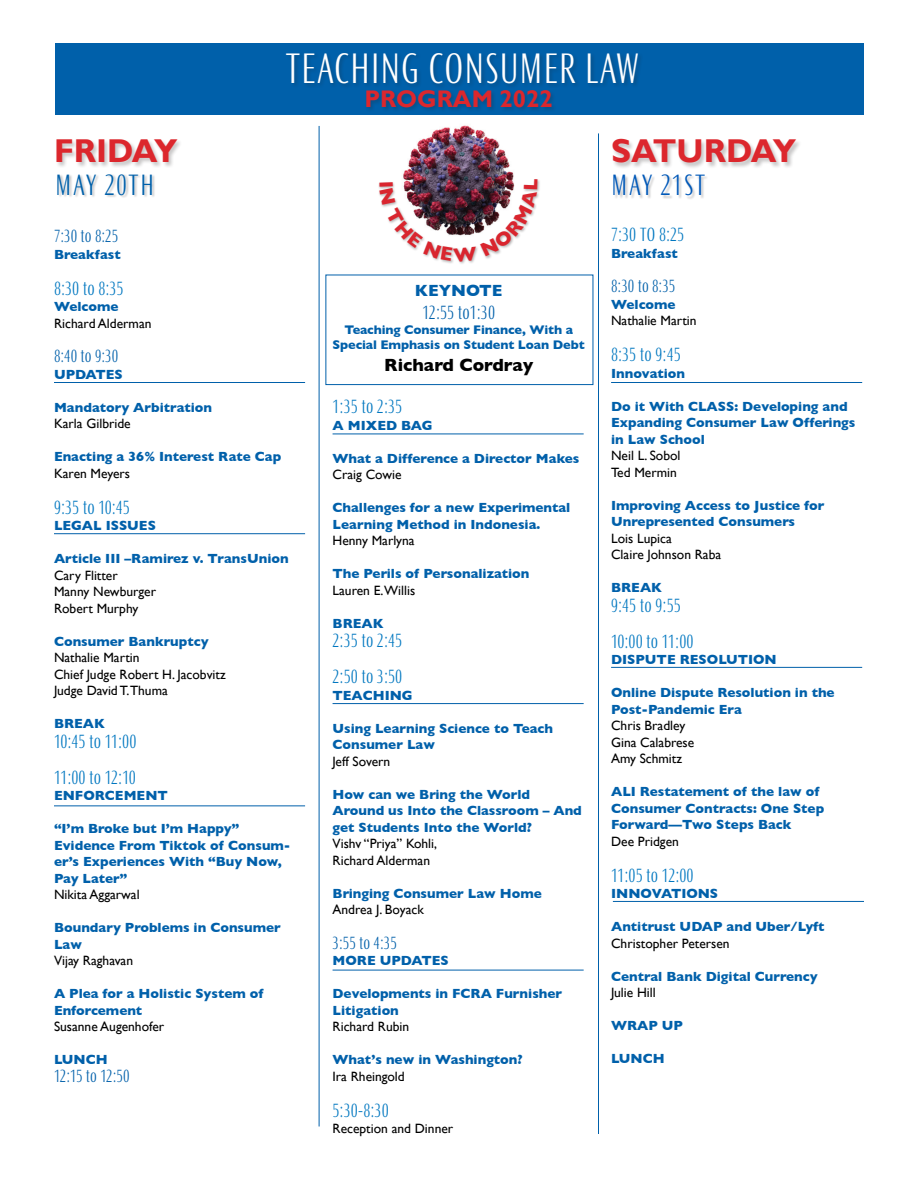
<style>
.page{position:relative;width:918px;height:1188px;background:#fff}
.page>*{position:absolute;margin:0;border:0;box-sizing:border-box;transform-origin:0 0}
.t1{font:300 condensed 43.5px "Ocean Sans";color:#fff}
.heading_3{font:700 33px "Gill Sans";color:#dc272d}
.t2{font:300 condensed 30px "Ocean Sans";letter-spacing:.04em;color:#0060aa}
.t3{font:300 condensed 30px "Ocean Sans";letter-spacing:.04em;color:#0058b8}
.t4{font:700 24px "Gill Sans";color:#dc272d}
.t5{font:300 condensed 19.5px "Ocean Sans";color:#0077c0}
.t6{font:300 condensed 19.5px "Ocean Sans";color:#0060aa}
.t7{font:300 condensed 18px "Ocean Sans";color:#0060aa}
.t8{font:700 18px "Gill Sans";color:#000}
.t9{font:700 16.5px "Gill Sans";color:#0060aa}
.Normal__Web{font:700 13.5px/16.5px "Gill Sans";color:#0060aa}
.Normal__Web-2{font:13.5px "Gill Sans";color:#000}
.t10{font:700 12.75px/15px "Gill Sans";letter-spacing:-.01em;color:#0060aa;text-align:center}
.s1{font-weight:400;color:#000}
</style>
<div class="page">
<div style="left:56px;top:140px;width:128px;height:29px;background:#231f20;opacity:.25"></div>
<div style="left:58px;top:173px;width:98px;height:26px;background:#231f20;opacity:.25"></div>
<div style="left:612px;top:139px;width:191px;height:31px;background:#231f20;opacity:.25"></div>
<div style="left:614px;top:175px;width:95px;height:25px;background:#231f20;opacity:.25"></div>
<hr style="left:319px;top:126px;width:1px;height:1000px;background:#0060aa">
<hr style="left:598px;top:133px;width:1px;height:1001px;background:#0060aa">
<hr style="left:54px;top:382px;width:251px;height:1px;background:#0060aa">
<hr style="left:54px;top:533px;width:251px;height:1px;background:#0060aa">
<hr style="left:54px;top:806px;width:251px;height:1px;background:#0060aa">
<hr style="left:333px;top:434px;width:251px;height:1px;background:#0060aa">
<hr style="left:333px;top:703px;width:251px;height:1px;background:#0060aa">
<hr style="left:333px;top:970px;width:251px;height:1px;background:#0060aa">
<hr style="left:611px;top:382px;width:251px;height:1px;background:#0060aa">
<hr style="left:611px;top:667px;width:251px;height:1px;background:#0060aa">
<hr style="left:613px;top:901px;width:251px;height:1px;background:#0060aa">
<img style="left:403px;top:125px;width:111px;height:54px">
<div style="left:378px;top:179px;width:163px;height:86px;background:#231f20;opacity:.35"></div>
<div style="left:326px;top:275px;width:267px;height:110px;border:1px solid #0060aa"></div>
<div style="left:56px;top:43px;width:808px;height:72px;background:#0060aa"></div>
<div style="left:286px;top:52px;width:358px;height:60px;background:#231f20;opacity:.25"></div>
<svg style="left:379px;top:179px;width:159px;height:83px"></svg>
<p class="heading_3" style="left:54px;top:131px;width:125px">FRIDAY</p>
<p class="t2" style="left:55px;top:168px;width:101px">MAY 20TH</p>
<p class="t1" style="left:285px;top:44px;width:356px">TEACHING CONSUMER LAW</p>
<p class="t4" style="left:365px;top:84px;width:190px">PROGRAM 2022</p>
<p class="heading_3" style="left:611px;top:131px;width:187px">SATURDAY</p>
<p class="t3" style="left:611px;top:169px;width:96px">MAY 21ST</p>
<p class="t7" style="left:54px;top:227px;width:66px">7:30 to 8:25</p>
<p class="Normal__Web" style="left:54px;top:246px;width:68px">Breakfast</p>
<p class="t5" style="left:54px;top:278px;width:71px">8:30 to 8:35</p>
<p class="Normal__Web" style="left:54px;top:298px;width:66px">Welcome</p>
<p class="Normal__Web-2" style="left:54px;top:315px;width:99px">Richard Alderman</p>
<p class="t7" style="left:54px;top:347px;width:66px">8:40 to 9:30</p>
<p class="Normal__Web" style="left:54px;top:366px;width:70px">UPDATES</p>
<p class="Normal__Web" style="left:54px;top:399px;width:160px">Mandatory Arbitration</p>
<p class="Normal__Web-2" style="left:54px;top:416px;width:78px">Karla Gilbride</p>
<p class="Normal__Web" style="left:54px;top:448px;width:229px">Enacting a 36% Interest Rate Cap</p>
<p class="Normal__Web-2" style="left:54px;top:465px;width:78px">Karen Meyers</p>
<p class="t5" style="left:54px;top:497px;width:78px">9:35 to 10:45</p>
<p class="Normal__Web" style="left:54px;top:517px;width:103px">LEGAL ISSUES</p>
<p class="Normal__Web" style="left:54px;top:550px;width:236px">Article III –Ramirez v. TransUnion</p>
<p class="Normal__Web-2" style="left:54px;top:567px;width:65px">Cary Flitter</p>
<p class="Normal__Web-2" style="left:54px;top:584px;width:104px">Manny Newburger</p>
<p class="Normal__Web-2" style="left:54px;top:600px;width:86px">Robert Murphy</p>
<p class="Normal__Web" style="left:54px;top:633px;width:156px">Consumer Bankruptcy</p>
<p class="Normal__Web-2" style="left:54px;top:650px;width:87px">Nathalie Martin</p>
<p class="Normal__Web-2" style="left:54px;top:666px;width:173px">Chief Judge Robert H. Jacobvitz</p>
<p class="Normal__Web-2" style="left:54px;top:683px;width:115px">Judge David T.Thuma</p>
<p class="Normal__Web" style="left:54px;top:715px;width:53px">BREAK</p>
<p class="t5" style="left:54px;top:731px;width:84px">10:45 to 11:00</p>
<p class="t5" style="left:54px;top:767px;width:83px">11:00 to 12:10</p>
<p class="Normal__Web" style="left:54px;top:787px;width:115px">ENFORCEMENT</p>
<p class="Normal__Web" style="left:54px;top:820px;width:187px">“I’m Broke but I’m Happy”</p>
<p class="Normal__Web" style="left:54px;top:837px;width:238px">Evidence From Tiktok of Consum&shy;er’s Experiences With “Buy Now,<br>Pay Later”</p>
<p class="Normal__Web-2" style="left:54px;top:887px;width:87px">Nikita Aggarwal</p>
<p class="Normal__Web" style="left:54px;top:919px;width:228px">Boundary Problems in Consumer<br>Law</p>
<p class="Normal__Web-2" style="left:54px;top:953px;width:81px">Vijay Raghavan</p>
<p class="Normal__Web" style="left:54px;top:985px;width:211px">A Plea for a Holistic System of</p>
<p class="Normal__Web" style="left:54px;top:1002px;width:90px">Enforcement</p>
<p class="Normal__Web-2" style="left:54px;top:1019px;width:112px">Susanne Augenhofer</p>
<p class="Normal__Web" style="left:54px;top:1051px;width:55px">LUNCH</p>
<p class="t7" style="left:54px;top:1067px;width:77px">12:15 to 12:50</p>
<p class="t9" style="left:415px;top:281px;width:89px">KEYNOTE</p>
<p class="t6" style="left:422px;top:302px;width:74px">12:55 to1:30</p>
<p class="t10" style="left:333px;top:322px;width:254px">Teaching Consumer Finance, With a<br>Special Emphasis on Student Loan Debt</p>
<p class="t8" style="left:384px;top:355px;width:150px">Richard Cordray</p>
<p class="t5" style="left:333px;top:396px;width:71px">1:35 to 2:35</p>
<p class="Normal__Web" style="left:333px;top:417px;width:102px">A MIXED BAG</p>
<p class="Normal__Web" style="left:333px;top:450px;width:248px">What a Difference a Director Makes</p>
<p class="Normal__Web-2" style="left:333px;top:467px;width:71px">Craig Cowie</p>
<p class="Normal__Web" style="left:333px;top:499px;width:239px">Challenges for a new Experimental<br>Learning Method in Indonesia.</p>
<p class="Normal__Web-2" style="left:333px;top:533px;width:84px">Henny Marlyna</p>
<p class="Normal__Web" style="left:333px;top:565px;width:198px">The Perils of Personalization</p>
<p class="Normal__Web-2" style="left:333px;top:582px;width:84px">Lauren E.Willis</p>
<p class="Normal__Web" style="left:333px;top:615px;width:53px">BREAK</p>
<p class="t5" style="left:333px;top:630px;width:71px">2:35 to 2:45</p>
<p class="t5" style="left:333px;top:666px;width:71px">2:50 to 3:50</p>
<p class="Normal__Web" style="left:333px;top:687px;width:82px">TEACHING</p>
<p class="Normal__Web" style="left:333px;top:720px;width:222px">Using Learning Science to Teach<br>Consumer Law</p>
<p class="Normal__Web-2" style="left:333px;top:753px;width:59px">Jeff Sovern</p>
<p class="Normal__Web" style="left:333px;top:786px;width:251px">How can we Bring the World<br>Around us Into the Classroom – And get Students Into the World?</p>
<p class="Normal__Web-2" style="left:333px;top:836px;width:106px">Vishv “Priya” Kohli,</p>
<p class="Normal__Web-2" style="left:333px;top:852px;width:99px">Richard Alderman</p>
<p class="Normal__Web" style="left:333px;top:885px;width:211px">Bringing Consumer Law Home<br><span class="s1">Andrea J. Boyack</span></p>
<p class="t7" style="left:333px;top:933px;width:66px">3:55 to 4:35</p>
<p class="Normal__Web" style="left:333px;top:952px;width:118px">MORE UPDATES</p>
<p class="Normal__Web" style="left:333px;top:985px;width:231px">Developments in FCRA Furnisher<br>Litigation</p>
<p class="Normal__Web-2" style="left:333px;top:1019px;width:78px">Richard Rubin</p>
<p class="Normal__Web" style="left:333px;top:1051px;width:192px">What’s new in Washington?</p>
<p class="Normal__Web-2" style="left:333px;top:1068px;width:74px">Ira Rheingold</p>
<p class="t5" style="left:333px;top:1100px;width:58px">5:30-8:30</p>
<p class="Normal__Web-2" style="left:333px;top:1121px;width:122px">Reception and Dinner</p>
<p class="t5" style="left:611px;top:224px;width:75px">7:30 TO 8:25</p>
<p class="Normal__Web" style="left:611px;top:245px;width:68px">Breakfast</p>
<p class="t7" style="left:611px;top:277px;width:66px">8:30 to 8:35</p>
<p class="Normal__Web" style="left:611px;top:296px;width:66px">Welcome</p>
<p class="Normal__Web-2" style="left:611px;top:313px;width:87px">Nathalie Martin</p>
<p class="t5" style="left:611px;top:344px;width:71px">8:35 to 9:45</p>
<p class="Normal__Web" style="left:611px;top:365px;width:75px">Innovation</p>
<p class="Normal__Web" style="left:611px;top:398px;width:246px">Do it With CLASS: Developing and<br>Expanding Consumer Law Offerings in Law School</p>
<p class="Normal__Web-2" style="left:611px;top:448px;width:71px">Neil L. Sobol</p>
<p class="Normal__Web-2" style="left:611px;top:464px;width:67px">Ted Mermin</p>
<p class="Normal__Web" style="left:611px;top:497px;width:215px">Improving Access to Justice for</p>
<p class="Normal__Web" style="left:611px;top:513px;width:186px">Unrepresented Consumers</p>
<p class="Normal__Web-2" style="left:611px;top:530px;width:62px">Lois Lupica</p>
<p class="Normal__Web-2" style="left:611px;top:547px;width:112px">Claire Johnson Raba</p>
<p class="Normal__Web" style="left:611px;top:579px;width:53px">BREAK</p>
<p class="t5" style="left:611px;top:595px;width:71px">9:45 to 9:55</p>
<p class="t5" style="left:611px;top:631px;width:84px">10:00 to 11:00</p>
<p class="Normal__Web" style="left:611px;top:651px;width:167px">DISPUTE RESOLUTION</p>
<p class="Normal__Web" style="left:611px;top:684px;width:225px">Online Dispute Resolution in the<br>Post-Pandemic Era</p>
<p class="Normal__Web-2" style="left:611px;top:718px;width:76px">Chris Bradley</p>
<p class="Normal__Web-2" style="left:611px;top:734px;width:85px">Gina Calabrese</p>
<p class="Normal__Web-2" style="left:611px;top:751px;width:72px">Amy Schmitz</p>
<p class="Normal__Web" style="left:611px;top:783px;width:210px">ALI Restatement of the law of</p>
<p class="Normal__Web" style="left:611px;top:800px;width:215px">Consumer Contracts: One Step</p>
<p class="Normal__Web" style="left:611px;top:816px;width:182px">Forward—Two Steps Back</p>
<p class="Normal__Web-2" style="left:611px;top:833px;width:69px">Dee Pridgen</p>
<p class="t5" style="left:611px;top:865px;width:84px">11:05 to 12:00</p>
<p class="Normal__Web" style="left:611px;top:885px;width:109px">INNOVATIONS</p>
<p class="Normal__Web" style="left:611px;top:918px;width:215px">Antitrust UDAP and Uber/Lyft</p>
<p class="Normal__Web-2" style="left:611px;top:935px;width:120px">Christopher Petersen</p>
<p class="Normal__Web" style="left:611px;top:968px;width:208px">Central Bank Digital Currency</p>
<p class="Normal__Web-2" style="left:611px;top:985px;width:46px">Julie Hill</p>
<p class="Normal__Web" style="left:611px;top:1017px;width:73px">WRAP UP</p>
<p class="Normal__Web" style="left:611px;top:1050px;width:55px">LUNCH</p>
</div>
